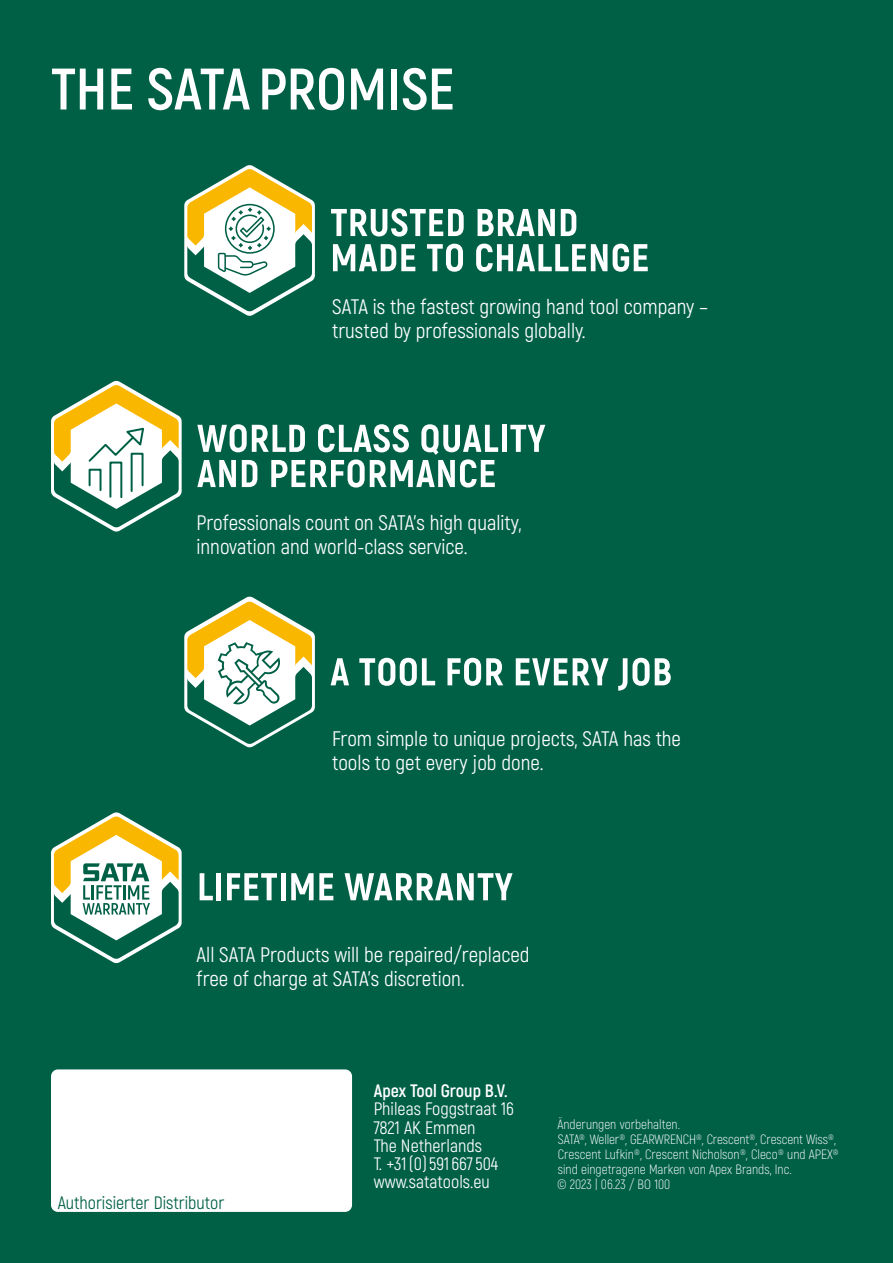
<style>
.page{position:relative;width:893px;height:1263px;background:#006046}
.page>*{position:absolute;margin:0;border:0;box-sizing:border-box;transform-origin:0 0}
.t1{font:700 58.5px "Akrobat";color:#fff}
.t2{font:21px/24px "Akrobat";color:#fff}
.t3{font:18px/18.1px "Akrobat";color:#fff}
.t4{font:18px "Akrobat";color:#006046}
.t5{font:700 18px "Akrobat";color:#fff}
.t6{font:300 13.5px/15px "Akrobat";color:#fff}
</style>
<div class="page">
<div style="left:51px;top:1069px;width:301px;height:143px;background:#fff;border-radius:7px"></div>
<svg style="left:331px;top:208px;width:133px;height:29px"></svg>
<svg style="left:478px;top:209px;width:77px;height:27px"></svg>
<svg style="left:561px;top:209px;width:15px;height:27px"></svg>
<svg style="left:333px;top:244px;width:82px;height:27px"></svg>
<svg style="left:427px;top:244px;width:36px;height:28px"></svg>
<svg style="left:476px;top:244px;width:131px;height:28px"></svg>
<svg style="left:613px;top:244px;width:35px;height:28px"></svg>
<svg style="left:184px;top:165px;width:131px;height:151px"></svg>
<svg style="left:331px;top:658px;width:18px;height:27px"></svg>
<svg style="left:359px;top:658px;width:76px;height:28px"></svg>
<svg style="left:447px;top:658px;width:56px;height:28px"></svg>
<svg style="left:516px;top:658px;width:93px;height:27px"></svg>
<svg style="left:618px;top:658px;width:53px;height:33px"></svg>
<svg style="left:184px;top:597px;width:131px;height:150px"></svg>
<svg style="left:51px;top:812px;width:131px;height:151px"></svg>
<svg style="left:200px;top:873px;width:13px;height:27px"></svg>
<div style="left:216px;top:873px;width:5px;height:27px;background:#fff"></div>
<svg style="left:227px;top:873px;width:50px;height:27px"></svg>
<hr style="left:281px;top:873px;width:4px;height:27px;background:#fff">
<svg style="left:291px;top:873px;width:42px;height:27px"></svg>
<svg style="left:345px;top:873px;width:168px;height:27px"></svg>
<hr style="left:502px;top:425px;width:4px;height:27px;background:#fff">
<svg style="left:510px;top:425px;width:35px;height:27px"></svg>
<svg style="left:197px;top:424px;width:301px;height:63px"></svg>
<svg style="left:51px;top:381px;width:131px;height:150px"></svg>
<h1 class="t1" style="left:51px;top:53px;width:405px">THE SATA PROMISE</h1>
<p class="t2" style="left:332px;top:295px;width:378px">SATA is the fastest growing hand tool company – trusted by professionals globally.</p>
<p class="t2" style="left:197px;top:511px;width:326px">Professionals count on SATA’s high quality, innovation and world-class service.</p>
<p class="t2" style="left:332px;top:726px;width:350px">From simple to unique projects, SATA has the tools to get every job done.</p>
<p class="t2" style="left:197px;top:942px;width:335px">All SATA Products will be repaired/replaced free of charge at SATA’s discretion.</p>
<p class="t4" style="left:58px;top:1192px;width:168px">Authorisierter Distributor</p>
<p class="t5" style="left:374px;top:1080px;width:135px">Apex Tool Group B.V.</p>
<p class="t3" style="left:374px;top:1100px;width:141px">Phileas Foggstraat 16<br>7821 AK Emmen<br>The Netherlands<br>T. +31(0) 591 667 504 www.satatools.eu</p>
<p class="t6" style="left:557px;top:1116px;width:283px">Änderungen vorbehalten.<br>SATA®, Weller®, GEARWRENCH®, Crescent®, Crescent Wiss®, Crescent Lufkin®, Crescent Nicholson®, Cleco® und APEX® sind eingetragene Marken von Apex Brands, Inc.<br>© 2023 | 06.23 / BO 100</p>
</div>
